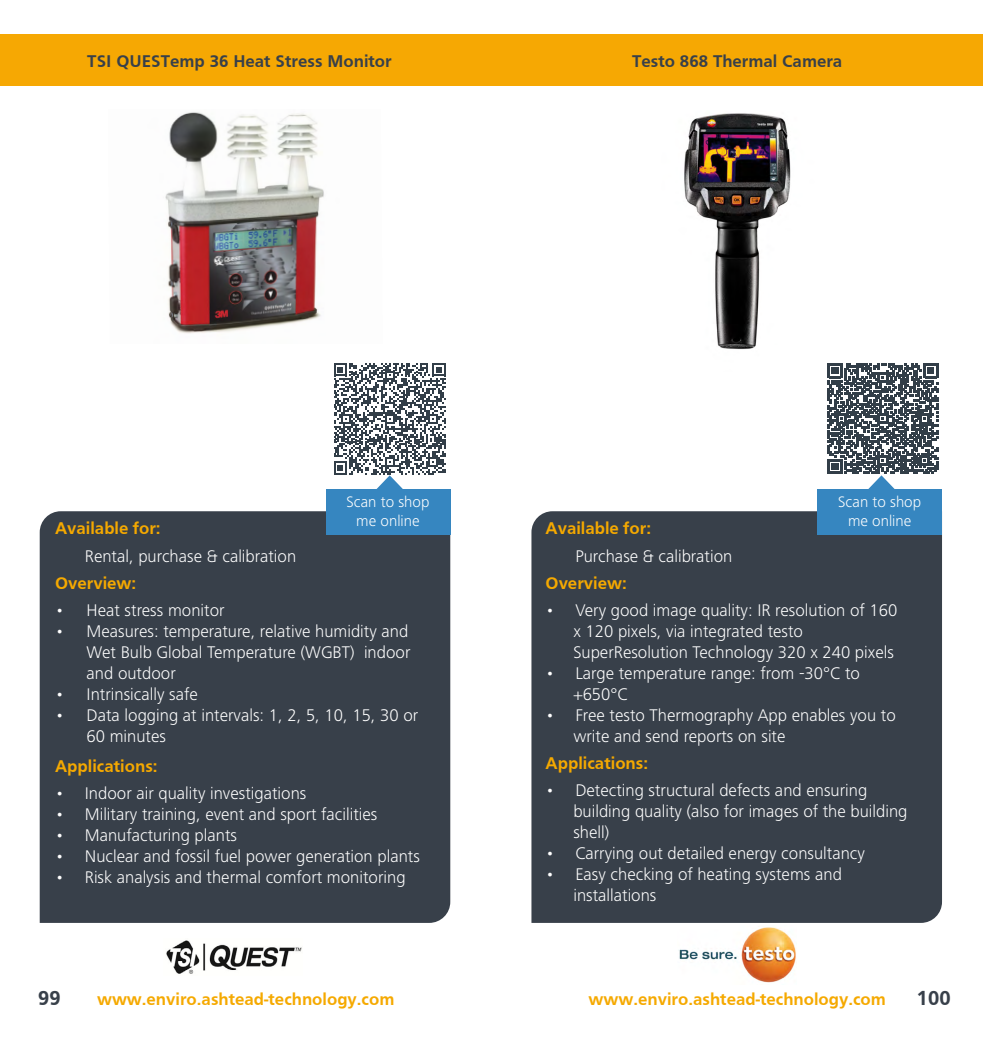
<style>
.page{position:relative;width:983px;height:1042px;background:#fff}
.page>*{position:absolute;margin:0;border:0;box-sizing:border-box;transform-origin:0 0}
.t1{font:700 21px "Frutiger";color:#38404a}
.t2{font:300 17.5px/21px "Frutiger Next LT";color:#fff}
.t3{font:700 17.5px "Frutiger";color:#f5a900}
.t4{font:700 17.5px "Frutiger";color:#38404a}
.t5{font:300 15.75px/18.9px "Frutiger Next LT";color:#fff;text-align:center}
</style>
<div class="page">
<div style="left:0;top:35px;width:982px;height:51px;background:#f6a803"></div>
<div style="left:531px;top:511px;width:410px;height:412px;background:#38404a"></div>
<div style="left:817px;top:489px;width:125px;height:45px;background:#3686c0"></div>
<div style="left:40px;top:511px;width:410px;height:412px;background:#38404a"></div>
<div style="left:325px;top:489px;width:125px;height:45px;background:#3686c0"></div>
<div style="left:49px;top:570px;width:395px;height:209px;background:#38404a"></div>
<hr style="left:47px;top:753px;width:2px;height:26px;background:#38404a">
<hr style="left:444px;top:753px;width:2px;height:26px;background:#38404a">
<hr style="left:47px;top:779px;width:399px;height:1px;background:#38404a">
<hr style="left:47px;top:780px;width:2px;height:112px;background:#38404a">
<hr style="left:444px;top:780px;width:2px;height:112px;background:#38404a">
<hr style="left:47px;top:892px;width:399px;height:2px;background:#38404a">
<hr style="left:47px;top:597px;width:2px;height:154px;background:#38404a">
<hr style="left:444px;top:597px;width:2px;height:154px;background:#38404a">
<hr style="left:47px;top:751px;width:399px;height:2px;background:#38404a">
<hr style="left:47px;top:570px;width:2px;height:25px;background:#38404a">
<hr style="left:444px;top:570px;width:2px;height:25px;background:#38404a">
<hr style="left:47px;top:595px;width:399px;height:2px;background:#38404a">
<hr style="left:47px;top:542px;width:2px;height:26px;background:#38404a">
<hr style="left:444px;top:542px;width:2px;height:26px;background:#38404a">
<hr style="left:47px;top:568px;width:399px;height:2px;background:#38404a">
<img style="left:165px;top:112px;width:159px;height:222px">
<img style="left:166px;top:940px;width:136px;height:34px">
<div style="left:539px;top:570px;width:395px;height:205px;background:#38404a"></div>
<hr style="left:537px;top:750px;width:2px;height:25px;background:#38404a">
<hr style="left:934px;top:750px;width:2px;height:25px;background:#38404a">
<hr style="left:537px;top:775px;width:399px;height:2px;background:#38404a">
<hr style="left:537px;top:777px;width:2px;height:131px;background:#38404a">
<hr style="left:934px;top:777px;width:2px;height:131px;background:#38404a">
<hr style="left:537px;top:908px;width:399px;height:1px;background:#38404a">
<hr style="left:537px;top:597px;width:2px;height:151px;background:#38404a">
<hr style="left:934px;top:597px;width:2px;height:151px;background:#38404a">
<hr style="left:537px;top:748px;width:399px;height:2px;background:#38404a">
<hr style="left:537px;top:570px;width:2px;height:25px;background:#38404a">
<hr style="left:934px;top:570px;width:2px;height:25px;background:#38404a">
<hr style="left:537px;top:595px;width:399px;height:2px;background:#38404a">
<hr style="left:537px;top:542px;width:2px;height:26px;background:#38404a">
<hr style="left:934px;top:542px;width:2px;height:26px;background:#38404a">
<hr style="left:537px;top:568px;width:399px;height:2px;background:#38404a">
<img style="left:684px;top:113px;width:144px;height:251px">
<img style="left:678px;top:927px;width:118px;height:56px">
<svg style="left:827px;top:364px;width:110px;height:125px"></svg>
<svg style="left:334px;top:363px;width:112px;height:126px"></svg>
<p class="t4" style="left:87px;top:51px;width:306px">TSI QUESTemp 36 Heat Stress Monitor</p>
<p class="t4" style="left:632px;top:51px;width:212px">Testo 868 Thermal Camera</p>
<p class="t5" style="left:346px;top:492px;width:84px">Scan to shop me online</p>
<p class="t3" style="left:55px;top:518px;width:107px">Available for:</p>
<p class="t2" style="left:85px;top:545px;width:213px">Rental, purchase &amp; calibration</p>
<p class="t3" style="left:55px;top:573px;width:83px">Overview:</p>
<p class="t2" style="left:55px;top:599px;width:171px">• Heat stress monitor</p>
<p class="t2" style="left:87px;top:620px;width:325px;text-indent:-32px">• Measures: temperature, relative humidity and<br>Wet Bulb Global Temperature (WGBT) indoor and outdoor</p>
<p class="t2" style="left:55px;top:683px;width:144px">• Intrinsically safe</p>
<p class="t2" style="left:87px;top:704px;width:333px;text-indent:-32px">• Data logging at intervals: 1, 2, 5, 10, 15, 30 or<br>60 minutes</p>
<p class="t3" style="left:55px;top:756px;width:104px">Applications:</p>
<p class="t2" style="left:55px;top:783px;width:253px">• Indoor air quality investigations</p>
<p class="t2" style="left:55px;top:804px;width:324px">• Military training, event and sport facilities</p>
<p class="t2" style="left:55px;top:825px;width:183px">• Manufacturing plants</p>
<p class="t2" style="left:55px;top:846px;width:366px">• Nuclear and fossil fuel power generation plants</p>
<p class="t2" style="left:55px;top:867px;width:352px">• Risk analysis and thermal comfort monitoring</p>
<p class="t5" style="left:838px;top:492px;width:84px">Scan to shop me online</p>
<p class="t3" style="left:545px;top:518px;width:107px">Available for:</p>
<p class="t2" style="left:575px;top:545px;width:158px">Purchase &amp; calibration</p>
<p class="t3" style="left:545px;top:573px;width:83px">Overview:</p>
<p class="t2" style="left:573px;top:599px;width:325px;text-indent:-28px">• Very good image quality: IR resolution of 160 x 120 pixels, via integrated testo<br>SuperResolution Technology 320 x 240 pixels</p>
<p class="t2" style="left:573px;top:662px;width:288px;text-indent:-28px">• Large temperature range: from -30°C to +650°C</p>
<p class="t2" style="left:573px;top:704px;width:324px;text-indent:-28px">• Free testo Thermography App enables you to write and send reports on site</p>
<p class="t3" style="left:545px;top:753px;width:104px">Applications:</p>
<p class="t2" style="left:573px;top:780px;width:335px;text-indent:-28px">• Detecting structural defects and ensuring building quality (also for images of the building shell)</p>
<p class="t2" style="left:545px;top:843px;width:321px">• Carrying out detailed energy consultancy</p>
<p class="t2" style="left:573px;top:864px;width:270px;text-indent:-28px">• Easy checking of heating systems and installations</p>
<p class="t1" style="left:38px;top:986px;width:24px">99</p>
<p class="t3" style="left:97px;top:989px;width:299px">www.enviro.ashtead-technology.com</p>
<p class="t3" style="left:588px;top:989px;width:299px">www.enviro.ashtead-technology.com</p>
<p class="t1" style="left:916px;top:986px;width:35px">100</p>
</div>
